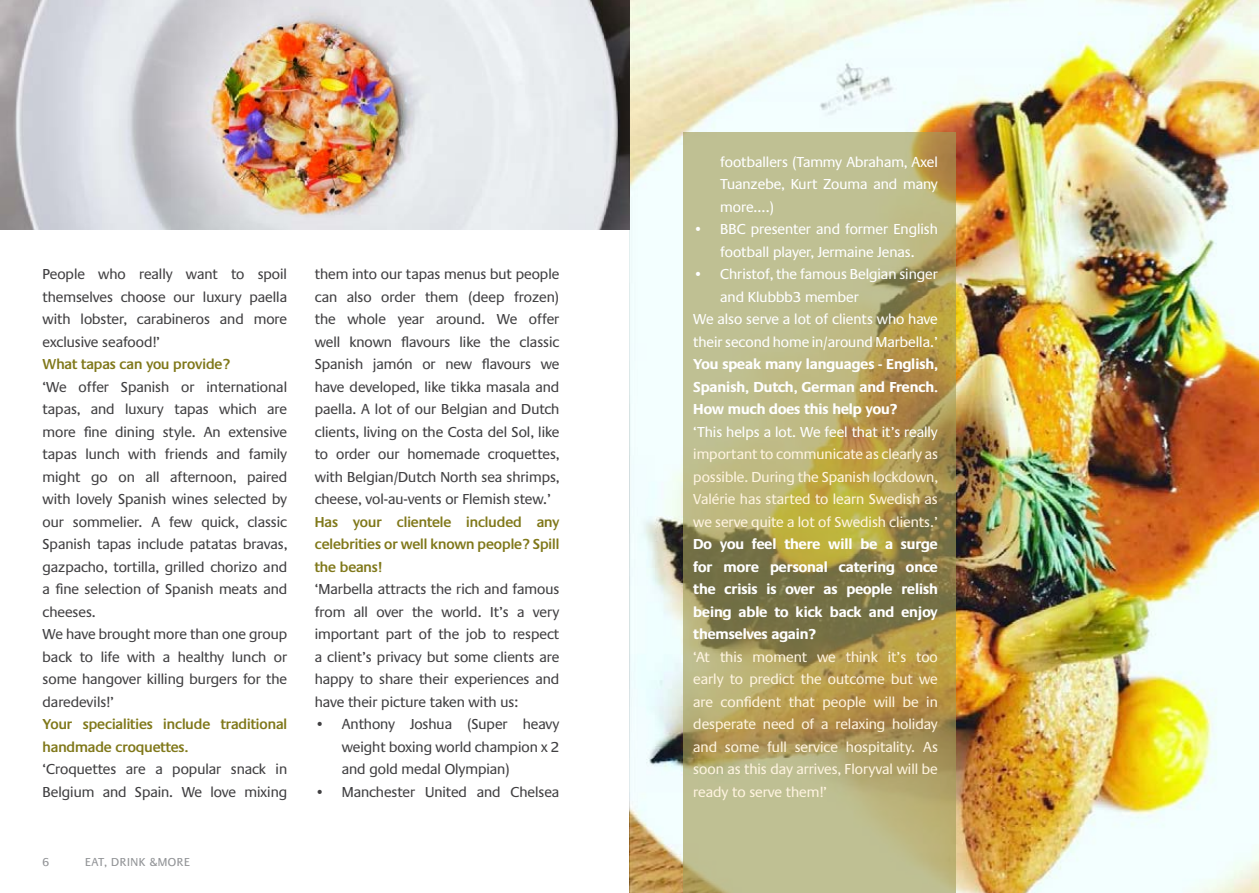
<style>
.page{position:relative;width:1259px;height:893px;background:#fff}
.page>*{position:absolute;margin:0;border:0;box-sizing:border-box;transform-origin:0 0}
.t1{font:15px/22.5px "Praxis";color:#414042;text-align:justify}
.t2{font:15px/22.5px "Praxis";color:#fff4e0;text-align:justify}
.t3{font:15px/22.5px "Praxis";color:#fff;text-align:justify}
.t4{font:700 15px/22.5px "Praxis";color:#fff;text-align:justify}
.t5{font:600 15px/22.5px "Praxis";color:#80781a}
.t6{font:12px "Praxis";letter-spacing:.05em;color:#939598}
</style>
<div class="page">
<img style="left:629px;top:0;width:630px;height:893px">
<svg style="left:683px;top:132px;width:272px;height:761px;background:#b1a870"></svg>
<img style="left:0;top:0;width:629px;height:230px">
<p class="t1" style="left:43px;top:263px;width:246px">People who really want to spoil themselves choose our luxury paella with lobster, carabineros and more exclusive seafood!’</p>
<p class="t5" style="left:43px;top:353px;width:189px">What tapas can you provide?</p>
<p class="t1" style="left:43px;top:376px;width:246px;text-align:left">‘We offer Spanish or international tapas, and luxury tapas which are more fine dining style. An extensive tapas lunch with friends and family might go on all afternoon, paired with lovely Spanish wines selected by our sommelier. A few quick, classic<br>Spanish tapas include patatas bravas, gazpacho, tortilla, grilled chorizo and a fine selection of Spanish meats and cheeses.<br>We have brought more than one group back to life with a healthy lunch or some hangover killing burgers for the daredevils!’</p>
<p class="t5" style="left:43px;top:713px;width:246px">Your specialities include traditional handmade croquettes.</p>
<p class="t1" style="left:43px;top:758px;width:246px">‘Croquettes are a popular snack in<br>Belgium and Spain. We love mixing</p>
<p class="t6" style="left:43px;top:855px;width:8px">6</p>
<p class="t6" style="left:85px;top:855px;width:106px">EAT, DRINK &amp;MORE</p>
<p class="t1" style="left:315px;top:263px;width:246px">them into our tapas menus but people can also order them (deep frozen) the whole year around. We offer well known flavours like the classic Spanish jamón or new flavours we have developed, like tikka masala and paella. A lot of our Belgian and Dutch clients, living on the Costa del Sol, like to order our homemade croquettes, with Belgian/Dutch North sea shrimps, cheese, vol-au-vents or Flemish stew.’</p>
<p class="t5" style="left:315px;top:510px;width:246px;text-align:justify">Has your clientele included any celebrities or well known people? Spill the beans!</p>
<p class="t1" style="left:315px;top:578px;width:246px">‘Marbella attracts the rich and famous from all over the world. It’s a very important part of the job to respect a client’s privacy but some clients are happy to share their experiences and have their picture taken with us:</p>
<p class="t1" style="left:342px;top:713px;width:219px;text-indent:-27px">• Anthony Joshua (Super heavy weight boxing world champion x 2 and gold medal Olympian)</p>
<p class="t1" style="left:315px;top:781px;width:246px">• Manchester United and Chelsea</p>
<p class="t3" style="left:720px;top:151px;width:219px">footballers (Tammy Abraham, Axel Tuanzebe, Kurt Zouma and many more….)</p>
<p class="t3" style="left:693px;top:218px;width:246px;text-align:center">• BBC presenter and former English football player, Jermaine Jenas.</p>
<p class="t3" style="left:693px;top:263px;width:246px">• Christof, the famous Belgian singer</p>
<p class="t3" style="left:720px;top:286px;width:140px">and Klubbb3 member</p>
<p class="t3" style="left:693px;top:308px;width:246px">We also serve a lot of clients who have</p>
<p class="t3" style="left:693px;top:331px;width:246px">their second home in/around Marbella.’</p>
<p class="t4" style="left:693px;top:353px;width:246px">You speak many languages - English, Spanish, Dutch, German and French.<br>How much does this help you?</p>
<p class="t3" style="left:693px;top:421px;width:246px">‘This helps a lot. We feel that it’s really</p>
<p class="t2" style="left:693px;top:443px;width:246px">important to communicate as clearly as possible. During the Spanish lockdown, Valérie has started to learn Swedish as we serve quite a lot of Swedish clients.’</p>
<p class="t4" style="left:693px;top:533px;width:246px">Do you feel there will be a surge for more personal catering once the crisis is over as people relish being able to kick back and enjoy themselves again?</p>
<p class="t2" style="left:693px;top:646px;width:246px">‘At this moment we think it’s too early to predict the outcome but we are confident that people will be in desperate need of a relaxing holiday and some full service hospitality. As soon as this day arrives, Floryval will be ready to serve them!’</p>
</div>
